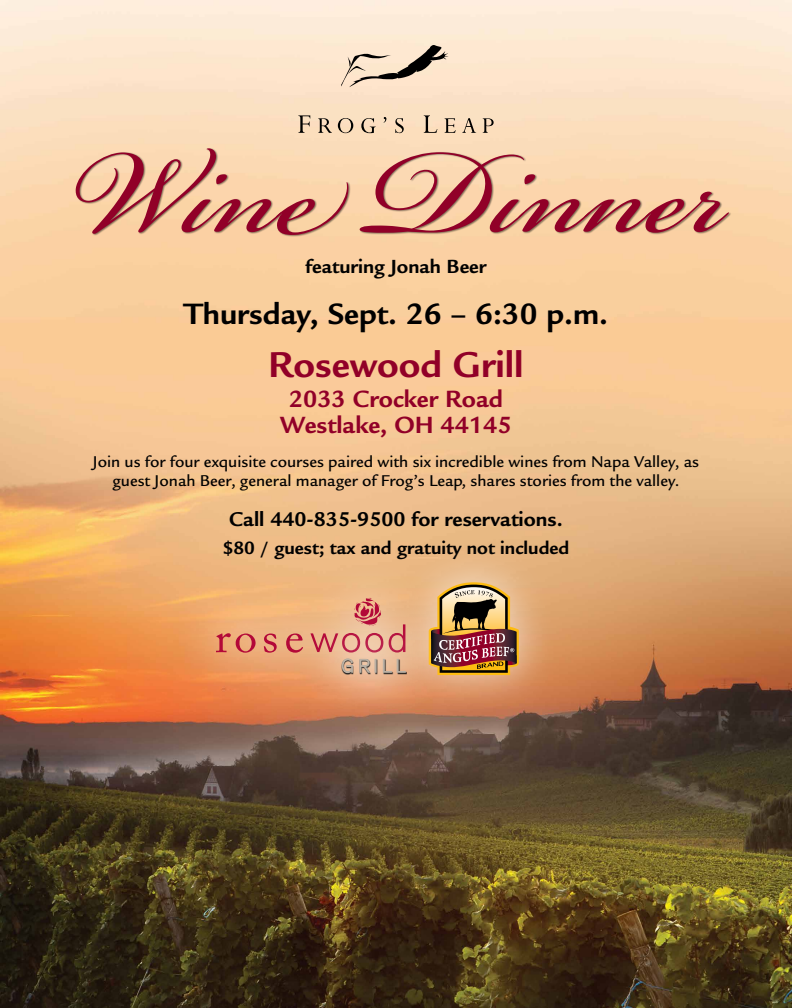
<style>
.page{position:relative;width:792px;height:1008px;background:#fff}
.page>*{position:absolute;margin:0;border:0;box-sizing:border-box;transform-origin:0 0}
.t1{font:186.45px "Bickham Script Pro";color:#910028}
.t2{font:700 39px "Legacy Sans";color:#910028}
.t3{font:700 32.05px "Legacy Sans";color:#000}
.t4{font:700 25.55px/26px "Legacy Sans";color:#910028;text-align:center}
.t5{font:700 21.7px "Legacy Sans";color:#000}
.t6{font:700 20.7px "Legacy Sans";color:#000}
.t7{font:700 19.4px "Legacy Sans";color:#000}
.t8{font:500 17px/19px "Legacy Sans";color:#000;text-align:center}
</style>
<div class="page">
<img style="left:0;top:0;width:792px;height:1008px">
<div style="left:389px;top:543px;width:170px;height:172px;background:#fff;opacity:.55"></div>
<img style="left:452px;top:582px;width:67px;height:93px">
<svg style="left:341px;top:45px;width:108px;height:42px;background:#cfbca8"></svg>
<svg style="left:298px;top:115px;width:12px;height:18px"></svg>
<svg style="left:318px;top:118px;width:14px;height:15px"></svg>
<svg style="left:338px;top:118px;width:15px;height:15px"></svg>
<svg style="left:361px;top:118px;width:15px;height:15px"></svg>
<svg style="left:384px;top:117px;width:2px;height:6px"></svg>
<svg style="left:395px;top:118px;width:9px;height:15px"></svg>
<svg style="left:424px;top:115px;width:13px;height:18px"></svg>
<svg style="left:445px;top:118px;width:11px;height:15px"></svg>
<svg style="left:462px;top:118px;width:14px;height:15px"></svg>
<svg style="left:483px;top:118px;width:11px;height:15px"></svg>
<div style="left:75px;top:148px;width:656px;height:90px;background:#000;opacity:.5"></div>
<div style="left:171px;top:553px;width:281px;height:167px;background:#fff;opacity:.5"></div>
<svg style="left:216px;top:598px;width:189px;height:55px;background:#eaa477"></svg>
<div style="left:297px;top:612px;width:152px;height:108px;background:#fff;opacity:.5"></div>
<svg style="left:342px;top:659px;width:64px;height:14px"></svg>
<h1 class="t1" style="left:66px;top:58px;width:662px">Wine Dinner</h1>
<p class="t6" style="left:306px;top:255px;width:182px">featuring Jonah Beer</p>
<h3 class="t3" style="left:184px;top:296px;width:426px">Thursday, Sept. 26 – 6:30 p.m.</h3>
<h2 class="t2" style="left:268px;top:343px;width:257px">Rosewood Grill</h2>
<h3 class="t4" style="left:280px;top:386px;width:233px">2033 Crocker Road<br>Westlake, OH 44145</h3>
<p class="t8" style="left:93px;top:452px;width:608px">Join us for four exquisite courses paired with six incredible wines from Napa Valley, as guest Jonah Beer, general manager of Frog’s Leap, shares stories from the valley.</p>
<p class="t5" style="left:229px;top:506px;width:335px">Call 440-835-9500 for reservations.</p>
<p class="t7" style="left:223px;top:536px;width:348px">$80 / guest; tax and gratuity not included</p>
</div>
